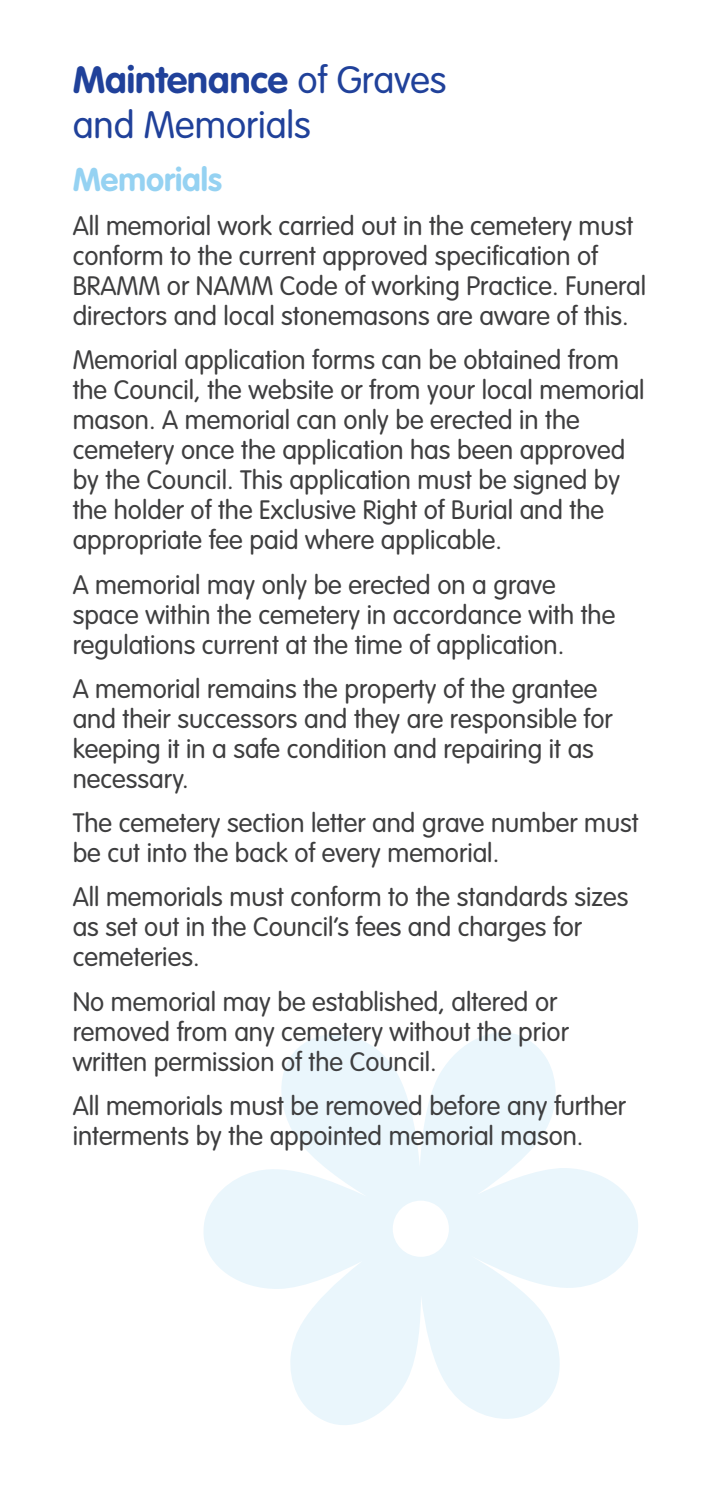
<style>
.page{position:relative;width:702px;height:1489px;background:#fff}
.page>*{position:absolute;margin:0;border:0;box-sizing:border-box;transform-origin:0 0}
.t1{font:300 37.5px/45px "VAG Rounded Std";color:#20419a}
.t2{font:700 32.5px "VAG Rounded Std";color:#95d2f2}
.t3{font:300 26.25px/30px "VAG Rounded Std";color:#3e3e3f}
.s1{font-weight:700}
</style>
<div class="page">
<svg style="left:204px;top:1032px;width:434px;height:393px;fill:#eaf6fc"></svg>
<p class="t1" style="left:73px;top:58px;width:375px"><span class="s1">Maintenance</span> of Graves and Memorials</p>
<p class="t2" style="left:73px;top:160px;width:151px">Memorials</p>
<p class="t3" style="left:73px;top:212px;width:575px">All memorial work carried out in the cemetery must conform to the current approved specification of BRAMM or NAMM Code of working Practice. Funeral directors and local stonemasons are aware of this.</p>
<p class="t3" style="left:73px;top:346px;width:573px">Memorial application forms can be obtained from the Council, the website or from your local memorial mason. A memorial can only be erected in the cemetery once the application has been approved by the Council. This application must be signed by the holder of the Exclusive Right of Burial and the appropriate fee paid where applicable.</p>
<p class="t3" style="left:73px;top:570px;width:544px">A memorial may only be erected on a grave space within the cemetery in accordance with the regulations current at the time of application.</p>
<p class="t3" style="left:73px;top:674px;width:541px">A memorial remains the property of the grantee and their successors and they are responsible for keeping it in a safe condition and repairing it as necessary.</p>
<p class="t3" style="left:73px;top:808px;width:567px">The cemetery section letter and grave number must be cut into the back of every memorial.</p>
<p class="t3" style="left:73px;top:883px;width:557px">All memorials must conform to the standards sizes as set out in the Council’s fees and charges for cemeteries.</p>
<p class="t3" style="left:73px;top:987px;width:497px">No memorial may be established, altered or removed from any cemetery without the prior written permission of the Council.</p>
<p class="t3" style="left:73px;top:1091px;width:555px">All memorials must be removed before any further interments by the appointed memorial mason.</p>
</div>
